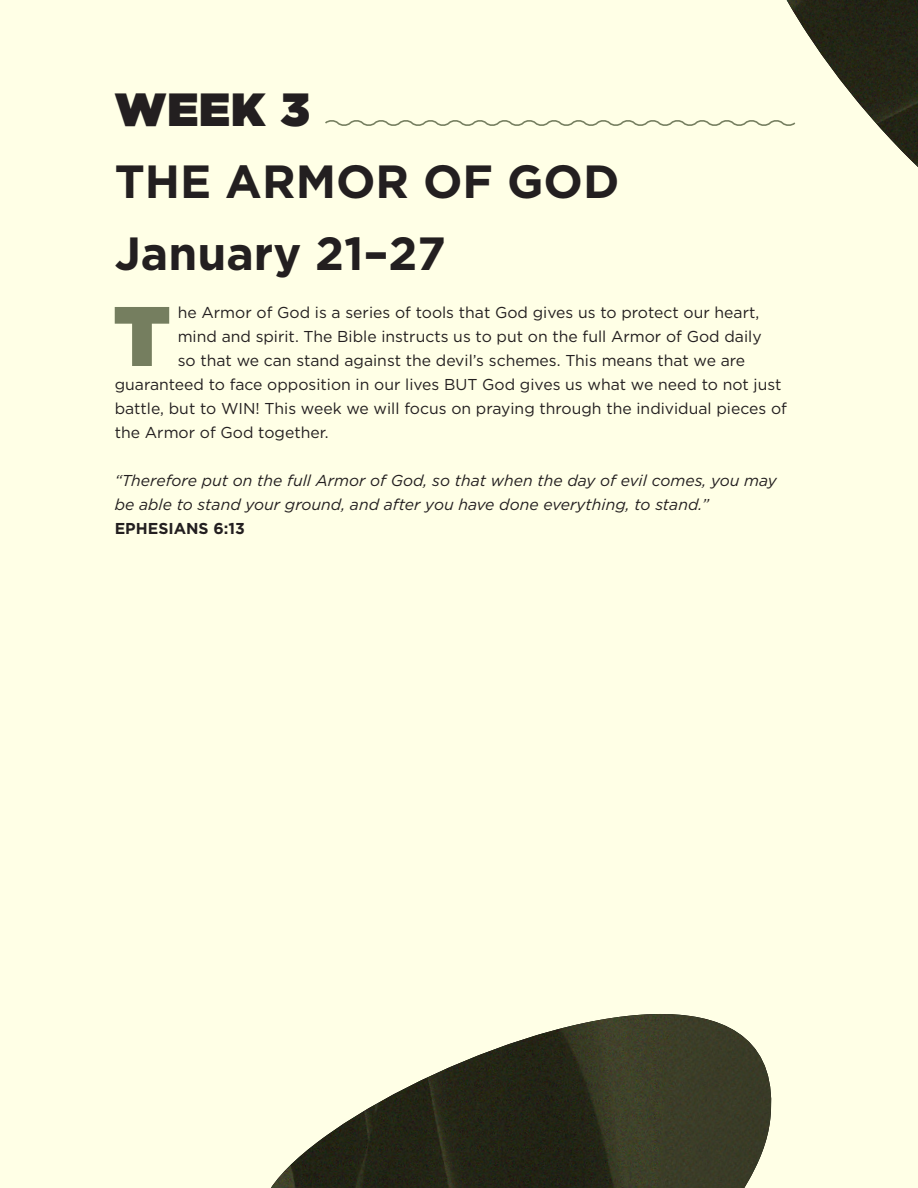
<style>
.page{position:relative;width:918px;height:1188px;background:#ffffe6}
.page>*{position:absolute;margin:0;border:0;box-sizing:border-box;transform-origin:0 0}
.Gotham_21days{font:900 84.3px "Gotham";color:#757e5f}
.Gotham_21days-2{font:700 46.5px "Gotham";color:#231f20}
.Gotham_21days-3{font:900 46.5px "Gotham";color:#231f20}
.Gotham_21days-4{font:15.75px "Gotham";color:#231f20}
.Gotham_21days-5{font:italic 15.75px/24px "Gotham";color:#231f20}
.Gotham_21days-6{font:700 15.75px "Gotham";color:#231f20}
</style>
<div class="page">
<svg style="left:325px;top:120px;width:202px;height:6px"></svg>
<img style="left:271px;top:1014px;width:501px;height:174px">
<img style="left:787px;top:0;width:131px;height:167px">
<p class="Gotham_21days-3" style="left:115px;top:76px;width:196px">WEEK 3</p>
<p class="Gotham_21days-2" style="left:115px;top:151px;width:506px">THE ARMOR OF GOD</p>
<p class="Gotham_21days-2" style="left:115px;top:223px;width:333px">January 21–27</p>
<p class="Gotham_21days" style="left:114px;top:276px;width:58px">T</p>
<p class="Gotham_21days-4" style="left:178px;top:302px;width:583px">he Armor of God is a series of tools that God gives us to protect our heart,</p>
<p class="Gotham_21days-4" style="left:178px;top:326px;width:585px">mind and spirit. The Bible instructs us to put on the full Armor of God daily</p>
<p class="Gotham_21days-4" style="left:178px;top:350px;width:569px">so that we can stand against the devil’s schemes. This means that we are</p>
<p class="Gotham_21days-4" style="left:115px;top:374px;width:668px">guaranteed to face opposition in our lives BUT God gives us what we need to not just</p>
<p class="Gotham_21days-4" style="left:115px;top:398px;width:674px">battle, but to WIN! This week we will focus on praying through the individual pieces of</p>
<p class="Gotham_21days-4" style="left:115px;top:422px;width:215px">the Armor of God together.</p>
<p class="Gotham_21days-5" style="left:115px;top:468px;width:664px">“Therefore put on the full Armor of God, so that when the day of evil comes, you may be able to stand your ground, and after you have done everything, to stand.”</p>
<p class="Gotham_21days-6" style="left:115px;top:518px;width:132px">EPHESIANS 6:13</p>
</div>
